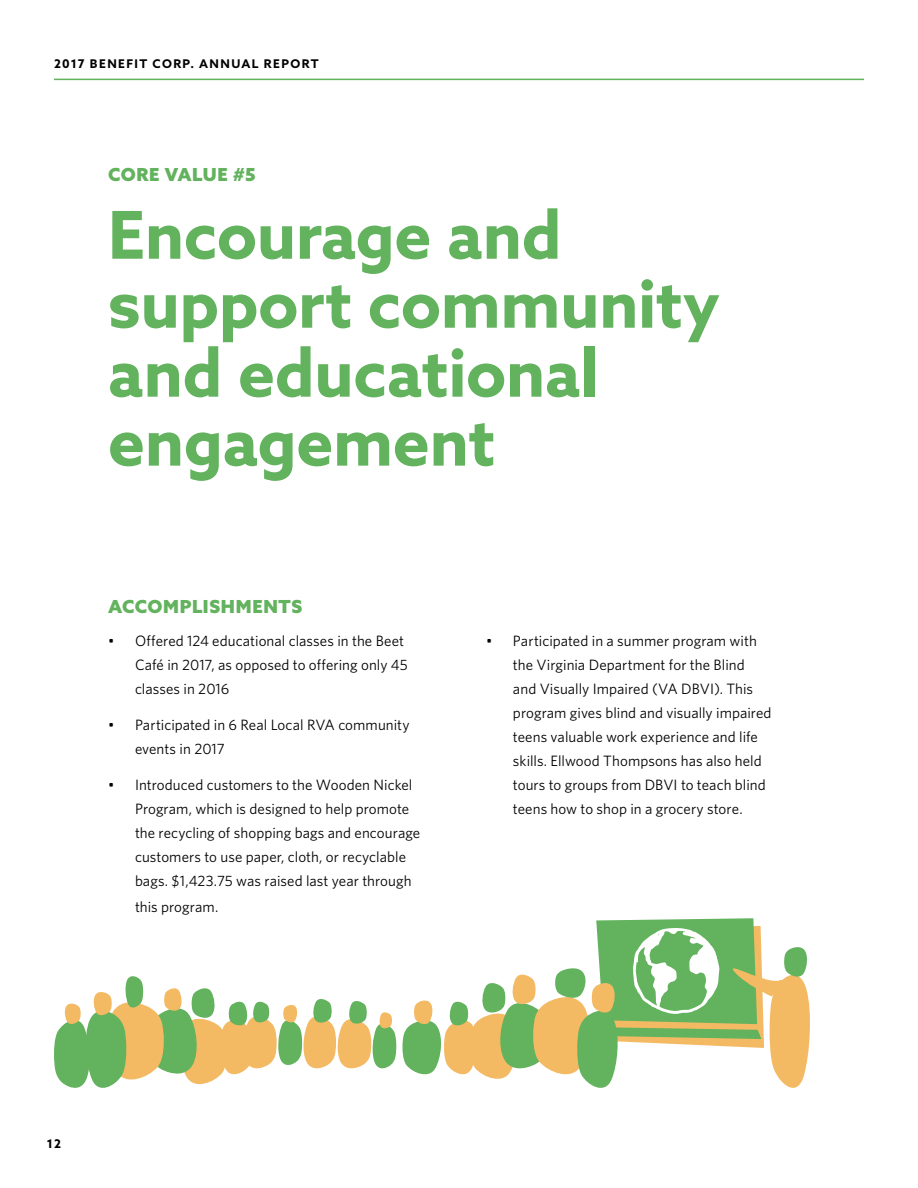
<style>
.page{position:relative;width:918px;height:1188px;background:#fff}
.page>*{position:absolute;margin:0;border:0;box-sizing:border-box;transform-origin:0 0}
.t1{font:700 66px/69px "Azo Sans";letter-spacing:-.01em;color:#62b25e}
.t2{font:900 18px "Azo Sans";letter-spacing:.03em;color:#62b25e}
.t3{font:15px/24px "Whitney";letter-spacing:.005em;color:#000}
.t4{font:700 12px "Azo Sans";letter-spacing:.115em;color:#000}
</style>
<div class="page">
<hr style="left:54px;top:79px;width:810px;height:1px;background:#62b25e">
<svg style="left:54px;top:918px;width:756px;height:170px"></svg>
<p class="t4" style="left:54px;top:56px;width:266px">2017 BENEFIT CORP. ANNUAL REPORT</p>
<p class="t2" style="left:108px;top:162px;width:149px">CORE VALUE #5</p>
<h1 class="t1" style="left:108px;top:200px;width:613px">Encourage and support community and educational engagement</h1>
<p class="t2" style="left:108px;top:594px;width:196px">ACCOMPLISHMENTS</p>
<p class="t3" style="left:135px;top:628px;width:274px;text-indent:-27px">• Offered 124 educational classes in the Beet<br>Café in 2017, as opposed to offering only 45 classes in 2016</p>
<p class="t3" style="left:135px;top:712px;width:276px;text-indent:-27px">• Participated in 6 Real Local RVA community events in 2017</p>
<p class="t3" style="left:135px;top:772px;width:287px;text-indent:-27px">• Introduced customers to the Wooden Nickel Program, which is designed to help promote the recycling of shopping bags and encourage customers to use paper, cloth, or recyclable bags. $1,423.75 was raised last year through</p>
<p class="t3" style="left:135px;top:894px;width:85px">this program.</p>
<p class="t3" style="left:513px;top:628px;width:260px;text-indent:-27px">• Participated in a summer program with the Virginia Department for the Blind and Visually Impaired (VA DBVI). This program gives blind and visually impaired teens valuable work experience and life skills. Ellwood Thompsons has also held tours to groups from DBVI to teach blind teens how to shop in a grocery store.</p>
<p class="t4" style="left:47px;top:1136px;width:16px">12</p>
</div>
